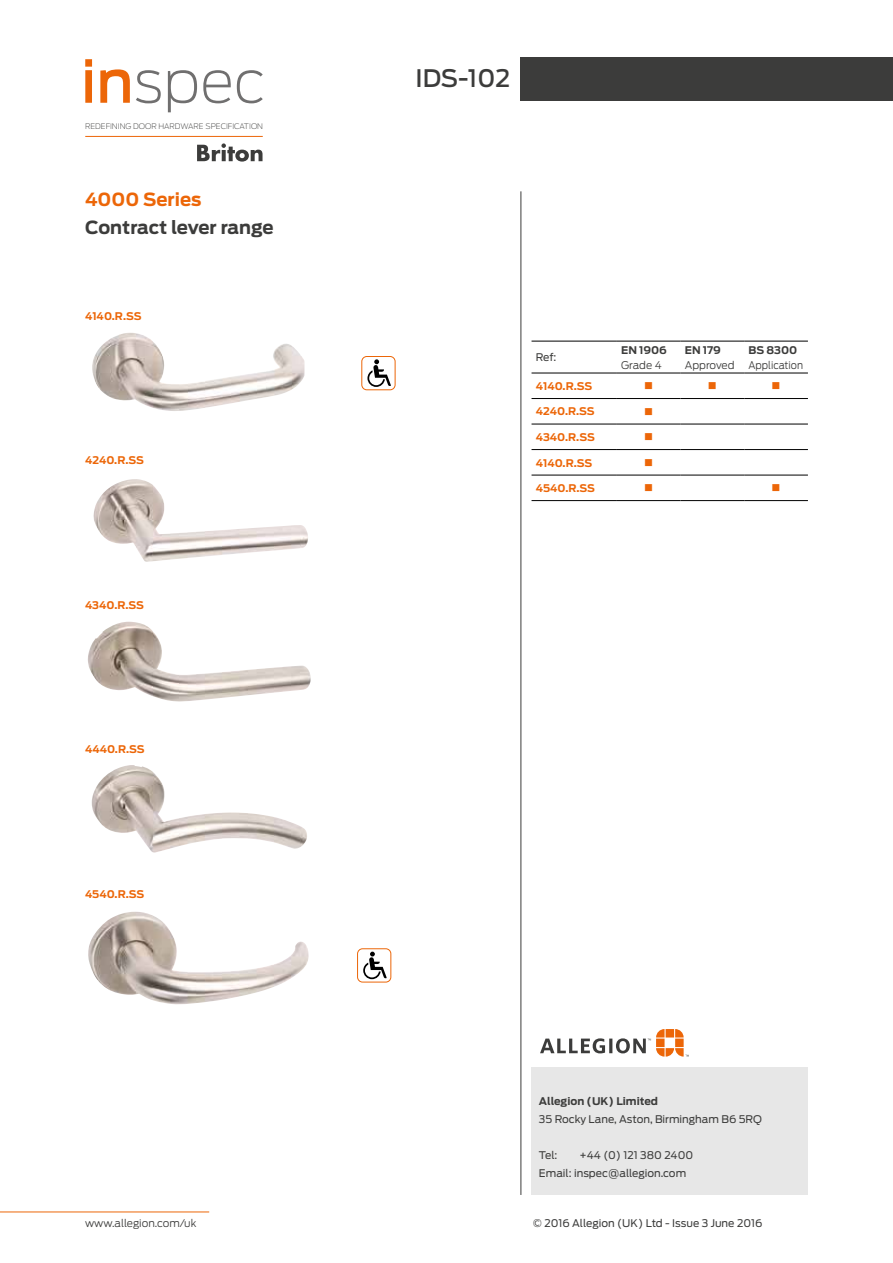
<style>
.page{position:relative;width:893px;height:1263px;background:#fff}
.page>*{position:absolute;margin:0;border:0;box-sizing:border-box;transform-origin:0 0}
.t1{font:500 24px "Antenna";color:#3c3c3b}
.t2{font:700 18px "Antenna";letter-spacing:-.01em;color:#3c3c3b}
.t3{font:700 18px "Antenna";color:#ec6608}
.t4{font:12px "Wingdings";color:#ec6608}
.t5{font:10.5px/18px "Antenna";color:#3c3c3b}
.t6{font:700 10.5px "Antenna";color:#ec6608}
.t7{font:700 10.5px "Antenna";color:#3c3c3b}
.t8{font:300 10.5px "Antenna";color:#3c3c3b}
.t9{font:300 10.5px "Antenna";color:#3c3c3b;scale:.93 1}
.t10{font:200 7.65px "Antenna";color:#3c3c3b}
</style>
<div class="page">
<div style="left:520px;top:58px;width:373px;height:43px;background:#3c3c3b"></div>
<hr style="left:0;top:1211px;width:209px;height:1px;background:#ec6608">
<hr style="left:520px;top:191px;width:1px;height:1004px;background:#3c3c3b">
<div style="left:531px;top:1068px;width:277px;height:127px;background:#e7e7e7"></div>
<svg style="left:540px;top:1029px;width:149px;height:27px"></svg>
<svg style="left:197px;top:143px;width:66px;height:19px"></svg>
<svg style="left:85px;top:59px;width:7px;height:44px"></svg>
<svg style="left:100px;top:69px;width:30px;height:34px"></svg>
<svg style="left:136px;top:70px;width:25px;height:33px"></svg>
<svg style="left:168px;top:70px;width:29px;height:42px"></svg>
<svg style="left:203px;top:70px;width:28px;height:33px"></svg>
<svg style="left:237px;top:70px;width:26px;height:33px"></svg>
<hr style="left:85px;top:136px;width:178px;height:1px;background:#ec6608">
<img style="left:92px;top:333px;width:212px;height:78px">
<img style="left:93px;top:479px;width:215px;height:83px">
<img style="left:88px;top:622px;width:223px;height:80px">
<img style="left:92px;top:765px;width:215px;height:88px">
<img style="left:88px;top:912px;width:221px;height:93px">
<div style="left:361px;top:356px;width:34px;height:34px;border:1px solid #ec6608;border-radius:5px"></div>
<svg style="left:367px;top:359px;width:24px;height:28px"></svg>
<div style="left:357px;top:948px;width:34px;height:34px;border:1px solid #ec6608;border-radius:5px"></div>
<svg style="left:363px;top:952px;width:24px;height:27px"></svg>
<hr style="left:531px;top:341px;width:86px;height:1px;background:#000">
<hr style="left:617px;top:341px;width:64px;height:1px;background:#000">
<hr style="left:681px;top:341px;width:63px;height:1px;background:#000">
<hr style="left:744px;top:341px;width:64px;height:1px;background:#000">
<hr style="left:531px;top:373px;width:86px;height:1px;background:#000">
<hr style="left:617px;top:373px;width:64px;height:1px;background:#000">
<hr style="left:681px;top:373px;width:63px;height:1px;background:#000">
<hr style="left:744px;top:373px;width:64px;height:1px;background:#000">
<hr style="left:531px;top:398px;width:86px;height:1px;background:#000">
<hr style="left:617px;top:398px;width:64px;height:1px;background:#000">
<hr style="left:681px;top:398px;width:63px;height:1px;background:#000">
<hr style="left:744px;top:398px;width:64px;height:1px;background:#000">
<hr style="left:531px;top:424px;width:86px;height:1px;background:#000">
<hr style="left:617px;top:424px;width:64px;height:1px;background:#000">
<hr style="left:681px;top:424px;width:63px;height:1px;background:#000">
<hr style="left:744px;top:424px;width:64px;height:1px;background:#000">
<hr style="left:531px;top:449px;width:86px;height:1px;background:#000">
<hr style="left:617px;top:449px;width:64px;height:1px;background:#000">
<hr style="left:681px;top:449px;width:63px;height:1px;background:#000">
<hr style="left:744px;top:449px;width:64px;height:1px;background:#000">
<hr style="left:531px;top:475px;width:86px;height:1px;background:#000">
<hr style="left:617px;top:475px;width:64px;height:1px;background:#000">
<hr style="left:681px;top:475px;width:63px;height:1px;background:#000">
<hr style="left:744px;top:475px;width:64px;height:1px;background:#000">
<hr style="left:531px;top:500px;width:86px;height:1px;background:#000">
<hr style="left:617px;top:500px;width:64px;height:1px;background:#000">
<hr style="left:681px;top:500px;width:63px;height:1px;background:#000">
<hr style="left:744px;top:500px;width:64px;height:1px;background:#000">
<p class="t10" style="left:85px;top:122px;width:179px">REDEFINING DOOR HARDWARE SPECIFICATION</p>
<h2 class="t3" style="left:85px;top:188px;width:118px">4000 Series</h2>
<h2 class="t2" style="left:85px;top:217px;width:190px">Contract lever range</h2>
<p class="t6" style="left:85px;top:310px;width:58px">4140.R.SS</p>
<p class="t6" style="left:85px;top:454px;width:60px">4240.R.SS</p>
<p class="t6" style="left:85px;top:599px;width:61px">4340.R.SS</p>
<p class="t6" style="left:85px;top:743px;width:61px">4440.R.SS</p>
<p class="t6" style="left:85px;top:888px;width:61px">4540.R.SS</p>
<h1 class="t1" style="left:416px;top:64px;width:96px">IDS-102</h1>
<p class="t5" style="left:536px;top:348px;width:22px">Ref:</p>
<p class="t7" style="left:621px;top:344px;width:47px">EN 1906</p>
<p class="t8" style="left:621px;top:359px;width:42px">Grade 4</p>
<p class="t7" style="left:685px;top:344px;width:38px">EN 179</p>
<p class="t8" style="left:685px;top:359px;width:51px">Approved</p>
<p class="t7" style="left:748px;top:344px;width:50px">BS 8300</p>
<p class="t9" style="left:748px;top:359px;width:60px">Application</p>
<p class="t6" style="left:536px;top:380px;width:58px">4140.R.SS</p>
<p class="t4" style="left:644px;top:380px;width:10px">■</p>
<p class="t4" style="left:708px;top:380px;width:10px">■</p>
<p class="t4" style="left:772px;top:380px;width:10px">■</p>
<p class="t6" style="left:536px;top:405px;width:60px">4240.R.SS</p>
<p class="t4" style="left:644px;top:405px;width:10px">■</p>
<p class="t6" style="left:536px;top:431px;width:61px">4340.R.SS</p>
<p class="t4" style="left:644px;top:431px;width:10px">■</p>
<p class="t6" style="left:536px;top:456px;width:58px">4140.R.SS</p>
<p class="t4" style="left:644px;top:456px;width:10px">■</p>
<p class="t6" style="left:536px;top:482px;width:61px">4540.R.SS</p>
<p class="t4" style="left:644px;top:482px;width:10px">■</p>
<p class="t4" style="left:772px;top:482px;width:10px">■</p>
<p class="t7" style="left:539px;top:1095px;width:120px">Allegion (UK) Limited</p>
<p class="t5" style="left:539px;top:1110px;width:224px">35 Rocky Lane, Aston, Birmingham B6 5RQ</p>
<p class="t5" style="left:539px;top:1146px;width:20px">Tel:</p>
<p class="t5" style="left:539px;top:1146px;width:156px;text-indent:40px">+44 (0) 121 380 2400<br>Email: inspec@allegion.com</p>
<p class="t8" style="left:85px;top:1217px;width:113px">www.allegion.com/uk</p>
<p class="t5" style="left:533px;top:1214px;width:231px">© 2016 Allegion (UK) Ltd - Issue 3 June 2016</p>
</div>
